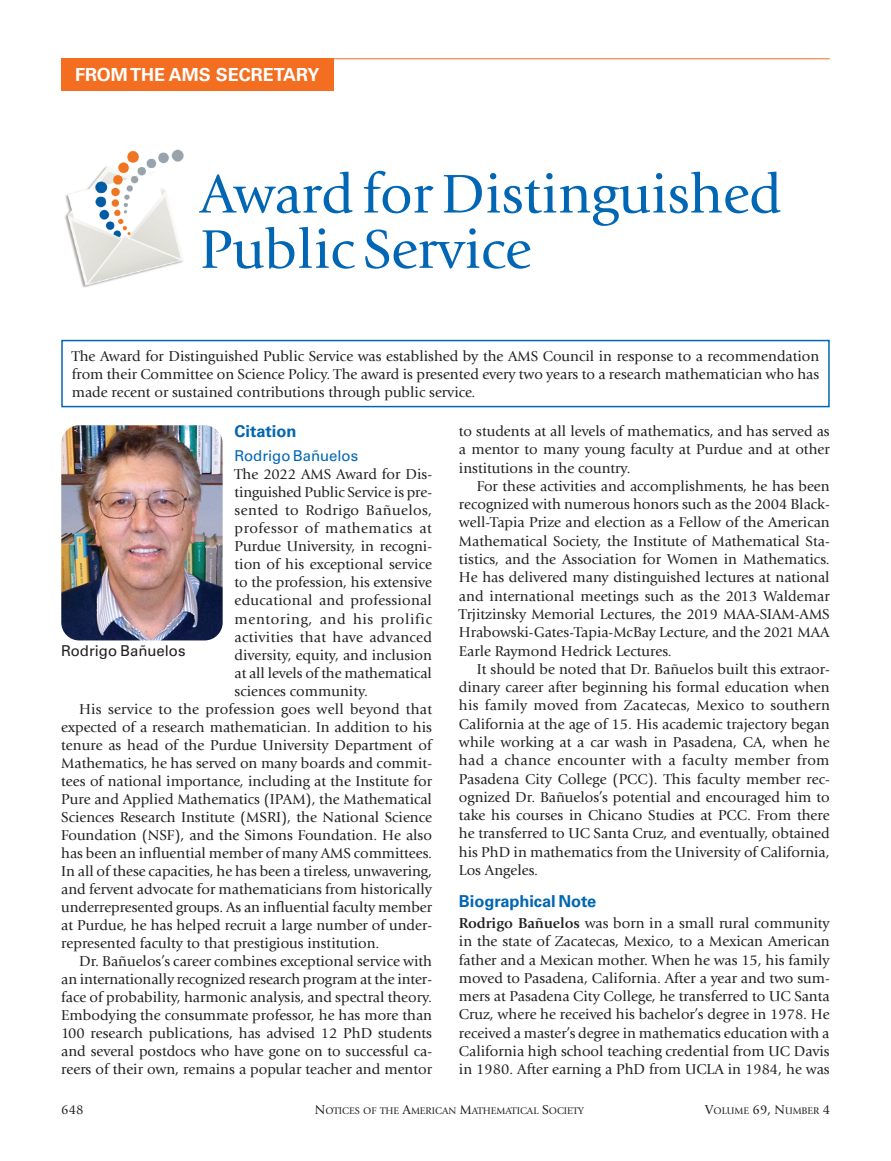
<style>
.page{position:relative;width:891px;height:1161px;background:#fff}
.page>*{position:absolute;margin:0;border:0;box-sizing:border-box;transform-origin:0 0}
.t1{font:56.85px/55.3px "Giovanni Std";letter-spacing:-.005em;color:#0166b3}
.t2{font:700 18px "Univers LT Std";color:#fff}
.t3{font:700 16.5px "Univers LT Std";letter-spacing:-.005em;color:#0166b3}
.t4{font:15px/18.3px "Giovanni Std";color:#231f20;text-align:justify}
.t5{font:15px "Giovanni Std";letter-spacing:.03em;color:#231f20}
.t6{font:15px "Giovanni Std";letter-spacing:.02em;color:#231f20}
.t7{font:15px "Giovanni Std";letter-spacing:.045em;color:#231f20}
.t8{font:15px "Univers LT Std";letter-spacing:-.005em;color:#0166b3}
.t9{font:15px "Univers LT Std";letter-spacing:-.005em;color:#231f20}
.t10{font:13.5px "Giovanni Std";color:#231f20}
.t11{font:10.05px "Giovanni Std";color:#231f20}
.s1{font-weight:700}
.s2{font-size:13.5px}
</style>
<div class="page">
<hr style="left:61px;top:58px;width:769px;height:1px;background:#f36e21">
<div style="left:61px;top:58px;width:272px;height:33px;background:#f36e21"></div>
<img style="left:65px;top:149px;width:119px;height:139px">
<div style="left:61px;top:340px;width:769px;height:67px;border:1px solid #0166b3"></div>
<img style="left:61px;top:425px;width:162px;height:215px">
<p class="t2" style="left:75px;top:64px;width:246px">FROM THE AMS SECRETARY</p>
<h1 class="t1" style="left:200px;top:167px;width:583px">Award for Distinguished<br>Public Service</h1>
<p class="t4" style="left:72px;top:347px;width:749px">The Award for Distinguished Public Service was established by the AMS Council in response to a recommendation from their Committee on Science Policy. The award is presented every two years to a research mathematician who has made recent or sustained contributions through public service.</p>
<p class="t3" style="left:235px;top:422px;width:63px">Citation</p>
<p class="t8" style="left:235px;top:447px;width:125px">Rodrigo Bañuelos</p>
<p class="t4" style="left:235px;top:465px;width:199px">The 2022 AMS Award for Dis-</p>
<p class="t4" style="left:235px;top:483px;width:199px">tinguished Public Service is pre-</p>
<p class="t5" style="left:235px;top:502px;width:199px">sented to Rodrigo Bañuelos,</p>
<p class="t5" style="left:235px;top:520px;width:199px">professor of mathematics at</p>
<p class="t4" style="left:235px;top:537px;width:199px">Purdue University, in recogni-</p>
<p class="t4" style="left:235px;top:556px;width:199px">tion of his exceptional service</p>
<p class="t4" style="left:235px;top:574px;width:199px">to the profession, his extensive</p>
<p class="t4" style="left:235px;top:592px;width:199px">educational and professional</p>
<p class="t7" style="left:235px;top:610px;width:199px">mentoring, and his prolific</p>
<p class="t6" style="left:235px;top:628px;width:199px">activities that have advanced</p>
<p class="t4" style="left:235px;top:646px;width:199px">diversity, equity, and inclusion</p>
<p class="t4" style="left:235px;top:664px;width:199px">at all levels of the mathematical</p>
<p class="t4" style="left:235px;top:682px;width:135px">sciences community.</p>
<p class="t4" style="left:79px;top:700px;width:354px">His service to the profession goes well beyond that</p>
<p class="t4" style="left:61px;top:718px;width:372px">expected of a research mathematician. In addition to his</p>
<p class="t4" style="left:61px;top:736px;width:372px">tenure as head of the Purdue University Department of</p>
<p class="t4" style="left:61px;top:754px;width:372px">Mathematics, he has served on many boards and commit-</p>
<p class="t4" style="left:61px;top:772px;width:372px">tees of national importance, including at the Institute for</p>
<p class="t4" style="left:61px;top:790px;width:372px">Pure and Applied Mathematics (IPAM), the Mathematical</p>
<p class="t4" style="left:61px;top:808px;width:372px">Sciences Research Institute (MSRI), the National Science</p>
<p class="t4" style="left:61px;top:826px;width:372px">Foundation (NSF), and the Simons Foundation. He also</p>
<p class="t4" style="left:61px;top:844px;width:372px">has been an influential member of many AMS committees.</p>
<p class="t4" style="left:61px;top:862px;width:372px">In all of these capacities, he has been a tireless, unwavering,</p>
<p class="t4" style="left:61px;top:880px;width:372px">and fervent advocate for mathematicians from historically</p>
<p class="t4" style="left:61px;top:898px;width:372px">underrepresented groups. As an influential faculty member</p>
<p class="t4" style="left:61px;top:916px;width:372px">at Purdue, he has helped recruit a large number of under-</p>
<p class="t4" style="left:61px;top:934px;width:320px">represented faculty to that prestigious institution.</p>
<p class="t4" style="left:79px;top:952px;width:354px">Dr. Bañuelos’s career combines exceptional service with</p>
<p class="t4" style="left:61px;top:970px;width:372px">an internationally recognized research program at the inter-</p>
<p class="t4" style="left:61px;top:988px;width:372px">face of probability, harmonic analysis, and spectral theory.</p>
<p class="t4" style="left:61px;top:1006px;width:372px">Embodying the consummate professor, he has more than</p>
<p class="t4" style="left:61px;top:1024px;width:372px">100 research publications, has advised 12 PhD students</p>
<p class="t4" style="left:61px;top:1042px;width:372px">and several postdocs who have gone on to successful ca-</p>
<p class="t4" style="left:61px;top:1060px;width:372px">reers of their own, remains a popular teacher and mentor</p>
<p class="t9" style="left:61px;top:642px;width:126px">Rodrigo Bañuelos</p>
<p class="t4" style="left:459px;top:422px;width:372px">to students at all levels of mathematics, and has served as a mentor to many young faculty at Purdue and at other institutions in the country.</p>
<p class="t4" style="left:459px;top:477px;width:372px;text-indent:18px">For these activities and accomplishments, he has been recognized with numerous honors such as the 2004 Black&shy;well-Tapia Prize and election as a Fellow of the American Mathematical Society, the Institute of Mathematical Sta&shy;tistics, and the Association for Women in Mathematics.<br>He has delivered many distinguished lectures at national and international meetings such as the 2013 Waldemar Trjitzinsky Memorial Lectures, the 2019 MAA-SIAM-AMS Hrabowski-Gates-Tapia-McBay Lecture, and the 2021 MAA Earle Raymond Hedrick Lectures.</p>
<p class="t4" style="left:459px;top:660px;width:372px;text-indent:18px">It should be noted that Dr. Bañuelos built this extraor&shy;dinary career after beginning his formal education when his family moved from Zacatecas, Mexico to southern California at the age of 15. His academic trajectory began while working at a car wash in Pasadena, CA, when he had a chance encounter with a faculty member from Pasadena City College (PCC). This faculty member rec&shy;ognized Dr. Bañuelos’s potential and encouraged him to take his courses in Chicano Studies at PCC. From there he transferred to UC Santa Cruz, and eventually, obtained his PhD in mathematics from the University of California, Los Angeles.</p>
<p class="t3" style="left:459px;top:891px;width:139px">Biographical Note</p>
<p class="t4" style="left:459px;top:914px;width:372px"><span class="s1">Rodrigo Bañuelos</span> was born in a small rural community in the state of Zacatecas, Mexico, to a Mexican American father and a Mexican mother. When he was 15, his family moved to Pasadena, California. After a year and two sum&shy;mers at Pasadena City College, he transferred to UC Santa Cruz, where he received his bachelor’s degree in 1978. He received a master’s degree in mathematics education with a California high school teaching credential from UC Davis in 1980. After earning a PhD from UCLA in 1984, he was</p>
<p class="t10" style="left:61px;top:1102px;width:24px">648</p>
<p class="t11" style="left:315px;top:1105px;width:271px"><span class="s2">N</span>OTICES OF THE <span class="s2">A</span>MERICAN <span class="s2">M</span>ATHEMATICAL <span class="s2">S</span>OCIETY</p>
<p class="t11" style="left:705px;top:1105px;width:127px"><span class="s2">V</span>OLUME <span class="s2">69, N</span>UMBER <span class="s2">4</span></p>
</div>
